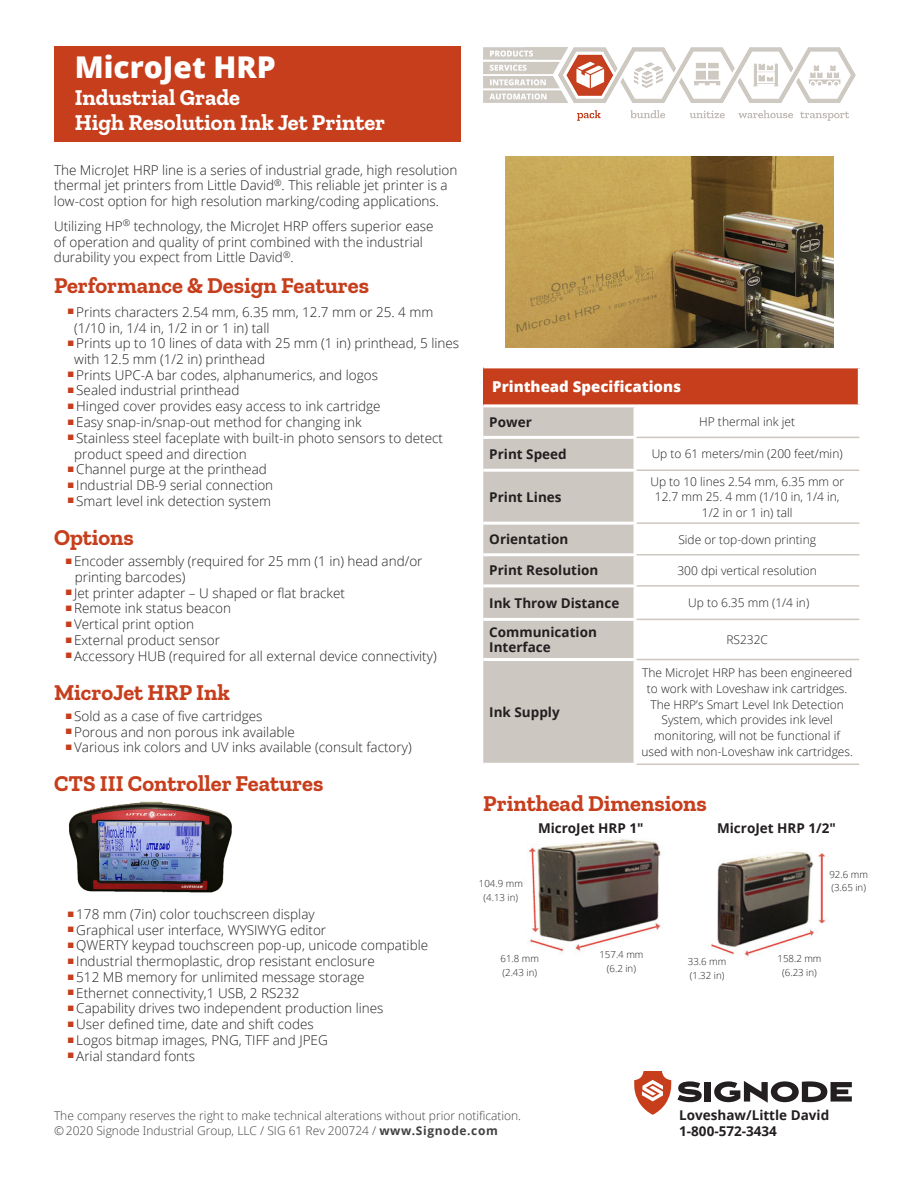
<style>
.page{position:relative;width:918px;height:1188px;background:#fff}
.page>*{position:absolute;margin:0;border:0;box-sizing:border-box;transform-origin:0 0}
.t1{font:800 30px "Open Sans";color:#fff}
.t2{font:700 22.5px "Zilla Slab";color:#c63e1c}
.t3{font:700 22.5px/24.8px "Zilla Slab";color:#fff}
.t4{font:800 15px "Open Sans";color:#fff}
._10-larger_bullets_c{font:300 13.5px/15.8px "Open Sans";color:#231f20}
.t5{font:700 13.5px/15.8px "Open Sans";color:#231f20}
.t6{font:300 12px/15.8px "Open Sans";color:#231f20;text-align:center}
.t7{font:300 12px/14.4px "Open Sans";color:#424042}
.t8{font:300 9.75px/13.8px "Open Sans";color:#231f20;text-align:center}
.s1{font-weight:700}
</style>
<div class="page">
<div style="left:483px;top:367px;width:376px;height:39px;background:#c63e1c"></div>
<div style="left:483px;top:407px;width:151px;height:356px;background:#cdc7c1"></div>
<hr style="left:483px;top:618px;width:154px;height:3px;background:#fff">
<hr style="left:483px;top:658px;width:154px;height:3px;background:#fff">
<hr style="left:483px;top:584px;width:154px;height:3px;background:#fff">
<hr style="left:483px;top:365px;width:152px;height:3px;background:#fff">
<hr style="left:635px;top:365px;width:226px;height:3px;background:#fff">
<hr style="left:483px;top:404px;width:152px;height:3px;background:#fff">
<hr style="left:635px;top:404px;width:226px;height:3px;background:#fff">
<hr style="left:483px;top:436px;width:154px;height:3px;background:#fff">
<hr style="left:483px;top:469px;width:154px;height:3px;background:#fff">
<hr style="left:483px;top:522px;width:154px;height:3px;background:#fff">
<hr style="left:483px;top:553px;width:154px;height:3px;background:#fff">
<hr style="left:637px;top:469px;width:222px;height:2px;background:#cdc7c1">
<hr style="left:637px;top:522px;width:222px;height:2px;background:#cdc7c1">
<hr style="left:637px;top:585px;width:222px;height:2px;background:#cdc7c1">
<hr style="left:637px;top:619px;width:222px;height:1px;background:#cdc7c1">
<hr style="left:637px;top:659px;width:222px;height:1px;background:#cdc7c1">
<hr style="left:637px;top:764px;width:222px;height:1px;background:#cdc7c1">
<hr style="left:637px;top:437px;width:222px;height:1px;background:#cdc7c1">
<hr style="left:637px;top:554px;width:222px;height:2px;background:#cdc7c1">
<hr style="left:858px;top:368px;width:3px;height:36px;background:#fff">
<img style="left:527px;top:839px;width:299px;height:118px">
<img style="left:68px;top:801px;width:164px;height:92px">
<img style="left:505px;top:157px;width:328px;height:191px">
<svg style="left:634px;top:1071px;width:68px;height:44px"></svg>
<div style="left:705px;top:1082px;width:6px;height:20px;background:#231f20"></div>
<svg style="left:714px;top:1081px;width:138px;height:22px"></svg>
<div style="left:54px;top:46px;width:407px;height:96px;background:#c63e1c"></div>
<img style="left:483px;top:48px;width:372px;height:73px">
<p class="t1" style="left:75px;top:45px;width:203px">MicroJet HRP</p>
<p class="t3" style="left:75px;top:85px;width:312px">Industrial Grade<br>High Resolution Ink Jet Printer</p>
<p class="_10-larger_bullets_c" style="left:54px;top:162px;width:405px">The MicroJet HRP line is a series of industrial grade, high resolution thermal jet printers from Little David<sup>®</sup>. This reliable jet printer is a low-cost option for high resolution marking/coding applications.</p>
<p class="_10-larger_bullets_c" style="left:54px;top:218px;width:381px">Utilizing HP<sup>®</sup> technology, the MicroJet HRP offers superior ease of operation and quality of print combined with the industrial durability you expect from Little David<sup>®</sup>.</p>
<p class="t2" style="left:54px;top:273px;width:317px">Performance &amp; Design Features</p>
<p class="_10-larger_bullets_c" style="left:74px;top:304px;width:361px">Prints characters 2.54 mm, 6.35 mm, 12.7 mm or 25. 4 mm (1/10 in, 1/4 in, 1/2 in or 1 in) tall</p>
<p class="_10-larger_bullets_c" style="left:74px;top:335px;width:386px">Prints up to 10 lines of data with 25 mm (1 in) printhead, 5 lines with 12.5 mm (1/2 in) printhead</p>
<p class="_10-larger_bullets_c" style="left:76px;top:367px;width:303px">Prints UPC-A bar codes, alphanumerics, and logos</p>
<p class="_10-larger_bullets_c" style="left:76px;top:382px;width:165px">Sealed industrial printhead</p>
<p class="_10-larger_bullets_c" style="left:76px;top:398px;width:306px">Hinged cover provides easy access to ink cartridge</p>
<p class="_10-larger_bullets_c" style="left:76px;top:414px;width:287px">Easy snap-in/snap-out method for changing ink</p>
<p class="_10-larger_bullets_c" style="left:74px;top:430px;width:370px">Stainless steel faceplate with built-in photo sensors to detect product speed and direction</p>
<p class="_10-larger_bullets_c" style="left:76px;top:461px;width:192px">Channel purge at the printhead</p>
<p class="_10-larger_bullets_c" style="left:76px;top:477px;width:198px">Industrial DB-9 serial connection</p>
<p class="_10-larger_bullets_c" style="left:76px;top:493px;width:196px">Smart level ink detection system</p>
<p class="t2" style="left:54px;top:525px;width:81px">Options</p>
<p class="_10-larger_bullets_c" style="left:74px;top:553px;width:350px">Encoder assembly (required for 25 mm (1 in) head and/or printing barcodes)</p>
<p class="_10-larger_bullets_c" style="left:74px;top:584px;width:272px">Jet printer adapter – U shaped or flat bracket</p>
<p class="_10-larger_bullets_c" style="left:74px;top:600px;width:158px">Remote ink status beacon</p>
<p class="_10-larger_bullets_c" style="left:74px;top:616px;width:121px">Vertical print option</p>
<p class="_10-larger_bullets_c" style="left:74px;top:632px;width:147px">External product sensor</p>
<p class="_10-larger_bullets_c" style="left:74px;top:647px;width:364px">Accessory HUB (required for all external device connectivity)</p>
<p class="t2" style="left:54px;top:679px;width:177px">MicroJet HRP Ink</p>
<p class="_10-larger_bullets_c" style="left:74px;top:708px;width:190px">Sold as a case of five cartridges</p>
<p class="_10-larger_bullets_c" style="left:74px;top:723px;width:222px">Porous and non porous ink available</p>
<p class="_10-larger_bullets_c" style="left:74px;top:739px;width:339px">Various ink colors and UV inks available (consult factory)</p>
<p class="t2" style="left:54px;top:771px;width:271px">CTS III Controller Features</p>
<p class="_10-larger_bullets_c" style="left:76px;top:906px;width:240px">178 mm (7in) color touchscreen display</p>
<p class="_10-larger_bullets_c" style="left:76px;top:921px;width:251px">Graphical user interface, WYSIWYG editor</p>
<p class="_10-larger_bullets_c" style="left:76px;top:937px;width:353px">QWERTY keypad touchscreen pop-up, unicode compatible</p>
<p class="_10-larger_bullets_c" style="left:76px;top:953px;width:300px">Industrial thermoplastic, drop resistant enclosure</p>
<p class="_10-larger_bullets_c" style="left:76px;top:969px;width:290px">512 MB memory for unlimited message storage</p>
<p class="_10-larger_bullets_c" style="left:76px;top:984px;width:225px">Ethernet connectivity,1 USB, 2 RS232</p>
<p class="_10-larger_bullets_c" style="left:76px;top:1000px;width:309px">Capability drives two independent production lines</p>
<p class="_10-larger_bullets_c" style="left:76px;top:1016px;width:239px">User defined time, date and shift codes</p>
<p class="_10-larger_bullets_c" style="left:76px;top:1032px;width:253px">Logos bitmap images, PNG, TIFF and JPEG</p>
<p class="_10-larger_bullets_c" style="left:76px;top:1047px;width:120px">Arial standard fonts</p>
<p class="t4" style="left:492px;top:375px;width:190px">Printhead Specifications</p>
<p class="t5" style="left:489px;top:414px;width:44px">Power</p>
<p class="t6" style="left:699px;top:414px;width:97px">HP thermal ink jet</p>
<p class="t5" style="left:489px;top:446px;width:79px">Print Speed</p>
<p class="t6" style="left:652px;top:446px;width:193px">Up to 61 meters/min (200 feet/min)</p>
<p class="t5" style="left:489px;top:489px;width:74px">Print Lines</p>
<p class="t6" style="left:650px;top:473px;width:195px">Up to 10 lines 2.54 mm, 6.35 mm or<br>12.7 mm 25. 4 mm (1/10 in, 1/4 in,<br>1/2 in or 1 in) tall</p>
<p class="t5" style="left:489px;top:531px;width:81px">Orientation</p>
<p class="t6" style="left:678px;top:531px;width:139px">Side or top-down printing</p>
<p class="t5" style="left:489px;top:562px;width:111px">Print Resolution</p>
<p class="t6" style="left:677px;top:562px;width:141px">300 dpi vertical resolution</p>
<p class="t5" style="left:489px;top:595px;width:132px">Ink Throw Distance</p>
<p class="t6" style="left:688px;top:595px;width:123px">Up to 6.35 mm (1/4 in)</p>
<p class="t5" style="left:489px;top:624px;width:109px">Communication<br>Interface</p>
<p class="t6" style="left:726px;top:631px;width:43px">RS232C</p>
<p class="t5" style="left:489px;top:704px;width:72px">Ink Supply</p>
<p class="t6" style="left:641px;top:665px;width:213px">The MicroJet HRP has been engineered to work with Loveshaw ink cartridges.<br>The HRP’s Smart Level Ink Detection System, which provides ink level monitoring, will not be functional if used with non-Loveshaw ink cartridges.</p>
<p class="t2" style="left:483px;top:791px;width:225px">Printhead Dimensions</p>
<p class="t8" style="left:479px;top:877px;width:46px">104.9 mm (4.13 in)</p>
<p class="t5" style="left:538px;top:820px;width:107px">MicroJet HRP 1"</p>
<p class="t5" style="left:717px;top:820px;width:120px">MicroJet HRP 1/2"</p>
<p class="t8" style="left:829px;top:867px;width:40px;text-align:left">92.6 mm (3.65 in)</p>
<p class="t8" style="left:501px;top:951px;width:40px;text-align:left">61.8 mm (2.43 in)</p>
<p class="t8" style="left:599px;top:947px;width:46px">157.4 mm (6.2 in)</p>
<p class="t8" style="left:688px;top:954px;width:40px;text-align:left">33.6 mm (1.32 in)</p>
<p class="t8" style="left:777px;top:952px;width:46px">158.2 mm (6.23 in)</p>
<p class="t7" style="left:54px;top:1108px;width:469px">The company reserves the right to make technical alterations without prior notification. © 2020 Signode Industrial Group, LLC / SIG 61 Rev 200724 / <span class="s1">www.Signode.com</span></p>
<p class="t5" style="left:679px;top:1107px;width:152px">Loveshaw/Little David<br>1-800-572-3434</p>
</div>
